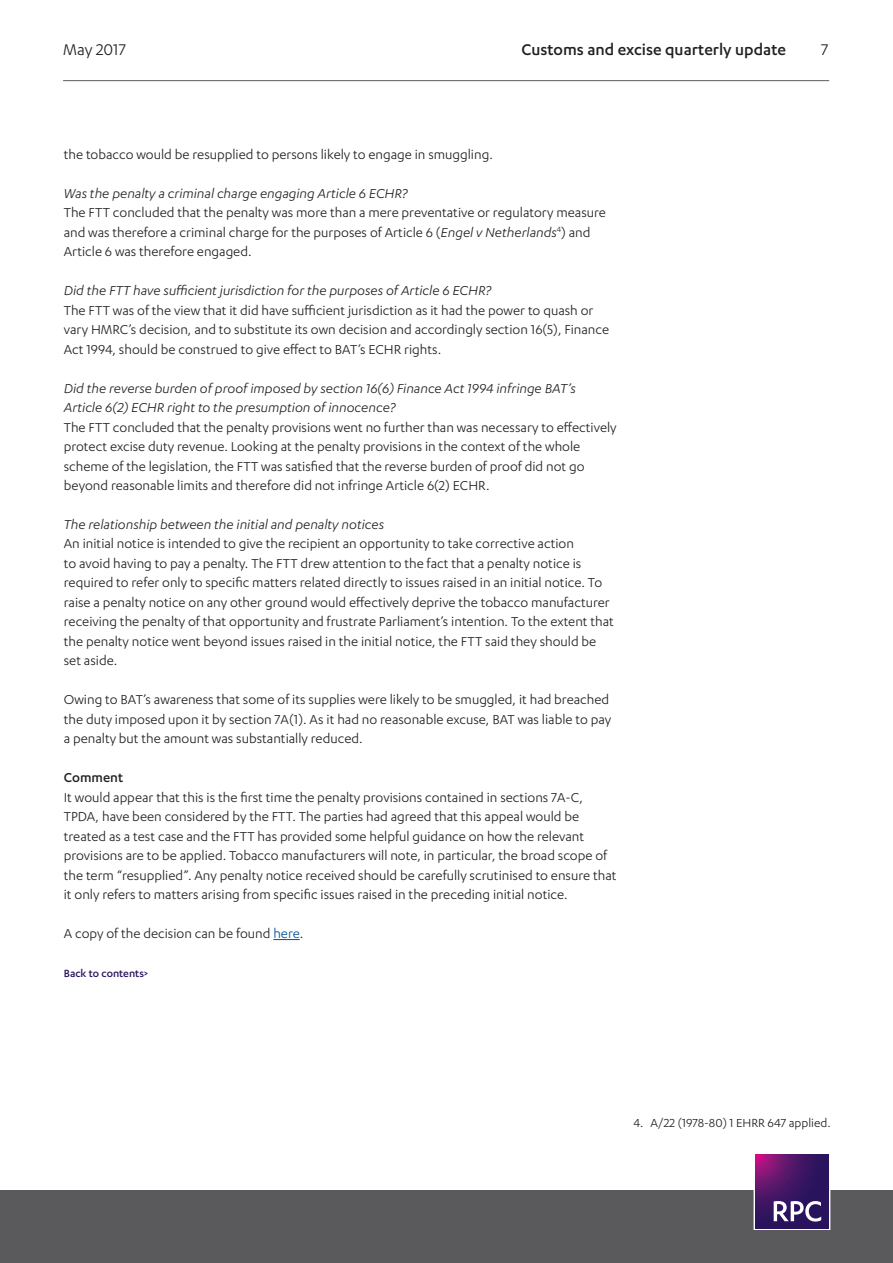
<style>
.page{position:relative;width:893px;height:1263px;background:#fff}
.page>*{position:absolute;margin:0;border:0;box-sizing:border-box;transform-origin:0 0}
.t1{font:500 18px "Karbon";color:#231f20}
.t2{font:18px "Karbon";color:#231f20}
.Body{font:15px/19.5px "Karbon";color:#231f20}
.Heading_4{font:italic 15px/19.5px "Karbon";color:#231f20}
.Heading_3{font:500 15px "Karbon";color:#231f20}
.t3{font:13.5px "Karbon";color:#231f20}
.Body-2{font:500 12px "Karbon";color:#29135d}
.s1{font-style:italic}
.s2{color:#01519a}
</style>
<div class="page">
<hr style="left:63px;top:80px;width:766px;height:1px;background:#5a5a5d">
<div style="left:0;top:1191px;width:893px;height:72px;background:#5a5a5d"></div>
<div style="left:754px;top:1153px;width:76px;height:77px;border:1px solid #fff"></div>
<svg style="left:755px;top:1155px;width:74px;height:73px;background:#461565"></svg>
<svg style="left:774px;top:1201px;width:47px;height:20px"></svg>
<svg style="left:273px;top:939px;width:27px;height:1px"></svg>
<p class="t2" style="left:63px;top:39px;width:64px">May 2017</p>
<p class="t1" style="left:521px;top:39px;width:266px">Customs and excise quarterly update</p>
<p class="t2" style="left:821px;top:39px;width:9px">7</p>
<p class="Body" style="left:64px;top:144px;width:431px">the tobacco would be resupplied to persons likely to engage in smuggling.</p>
<p class="Heading_4" style="left:64px;top:183px;width:346px">Was the penalty a criminal charge engaging Article 6 ECHR?</p>
<p class="Body" style="left:64px;top:203px;width:544px">The FTT concluded that the penalty was more than a mere preventative or regulatory measure and was therefore a criminal charge for the purposes of Article 6 (<span class="s1">Engel v Netherlands</span><sup>4</sup>) and<br>Article 6 was therefore engaged.</p>
<p class="Heading_4" style="left:64px;top:280px;width:429px">Did the FTT have sufficient jurisdiction for the purposes of Article 6 ECHR?</p>
<p class="Body" style="left:64px;top:300px;width:547px">The FTT was of the view that it did have sufficient jurisdiction as it had the power to quash or vary HMRC’s decision, and to substitute its own decision and accordingly section 16(5), Finance<br>Act 1994, should be construed to give effect to BAT’s ECHR rights.</p>
<p class="Heading_4" style="left:64px;top:378px;width:514px">Did the reverse burden of proof imposed by section 16(6) Finance Act 1994 infringe BAT’s<br>Article 6(2) ECHR right to the presumption of innocence?</p>
<p class="Body" style="left:64px;top:417px;width:554px">The FTT concluded that the penalty provisions went no further than was necessary to effectively protect excise duty revenue. Looking at the penalty provisions in the context of the whole scheme of the legislation, the FTT was satisfied that the reverse burden of proof did not go beyond reasonable limits and therefore did not infringe Article 6(2) ECHR.</p>
<p class="Heading_4" style="left:64px;top:514px;width:322px">The relationship between the initial and penalty notices</p>
<p class="Body" style="left:64px;top:534px;width:552px">An initial notice is intended to give the recipient an opportunity to take corrective action<br>to avoid having to pay a penalty. The FTT drew attention to the fact that a penalty notice is required to refer only to specific matters related directly to issues raised in an initial notice. To raise a penalty notice on any other ground would effectively deprive the tobacco manufacturer receiving the penalty of that opportunity and frustrate Parliament’s intention. To the extent that the penalty notice went beyond issues raised in the initial notice, the FTT said they should be set aside.</p>
<p class="Body" style="left:64px;top:690px;width:549px">Owing to BAT’s awareness that some of its supplies were likely to be smuggled, it had breached the duty imposed upon it by section 7A(1). As it had no reasonable excuse, BAT was liable to pay a penalty but the amount was substantially reduced.</p>
<p class="Heading_3" style="left:64px;top:769px;width:61px">Comment</p>
<p class="Body" style="left:64px;top:787px;width:554px">It would appear that this is the first time the penalty provisions contained in sections 7A-C, TPDA, have been considered by the FTT. The parties had agreed that this appeal would be treated as a test case and the FTT has provided some helpful guidance on how the relevant provisions are to be applied. Tobacco manufacturers will note, in particular, the broad scope of the term “resupplied”. Any penalty notice received should be carefully scrutinised to ensure that it only refers to matters arising from specific issues raised in the preceding initial notice.</p>
<p class="Body" style="left:64px;top:923px;width:241px">A copy of the decision can be found <span class="s2">here</span>.</p>
<p class="Body-2" style="left:64px;top:966px;width:86px">Back to contents&gt;</p>
<p class="t3" style="left:634px;top:1115px;width:199px">4. A/22 (1978-80) 1 EHRR 647 applied.</p>
</div>
